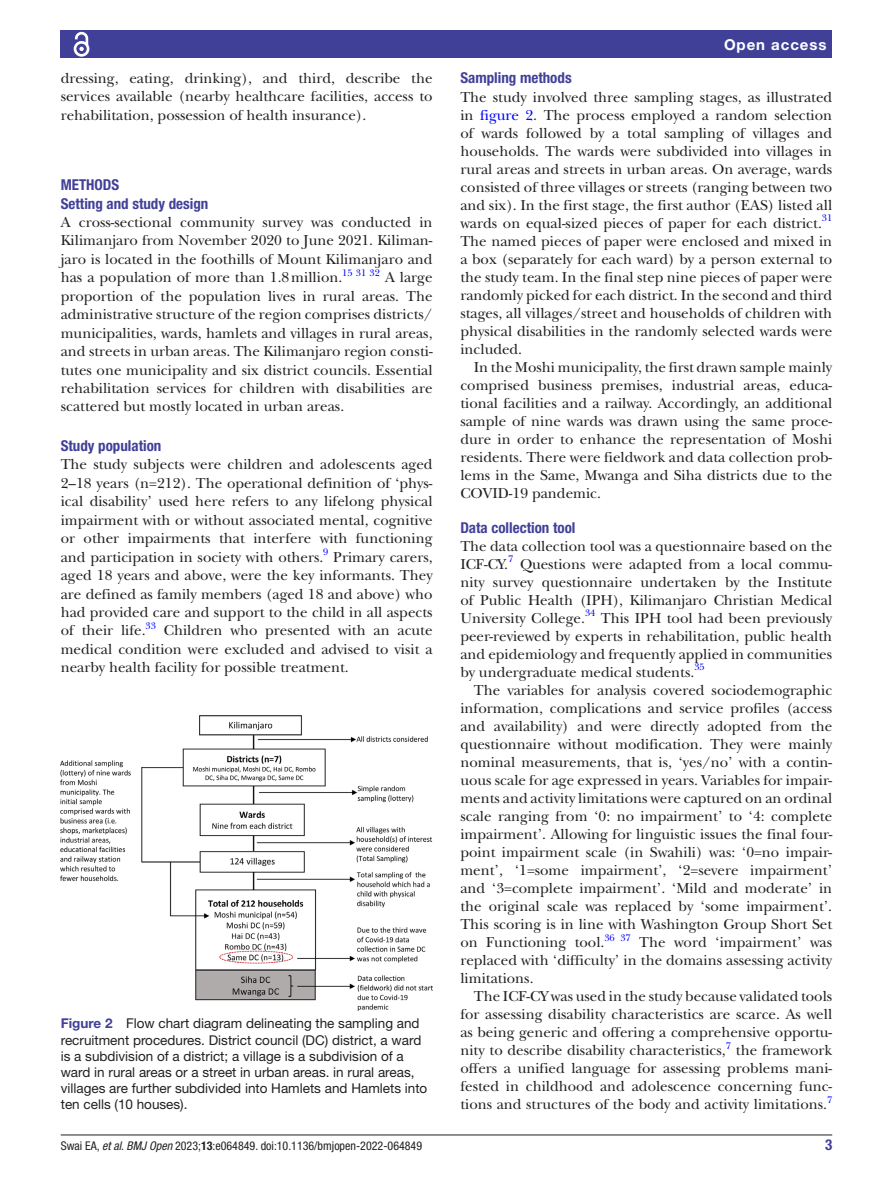
<style>
.page{position:relative;width:893px;height:1191px;background:#fff}
.page>*{position:absolute;margin:0;border:0;box-sizing:border-box;transform-origin:0 0}
.t1{font:15px/18px "New Baskerville";color:#231f20;text-align:justify}
.t2{font:700 condensed 15px/18.5px "Helvetica Neue LT Std";color:#414099}
.t3{font:700 15px "Helvetica Neue LT Std";letter-spacing:.065em;color:#fff}
.t4{font:13.5px/16.2px "Helvetica Neue LT Std";color:#231f20}
.t5{font:condensed 12px "Helvetica Neue LT Std";color:#231f20}
.t6{font:9.9px "New Baskerville";color:#00f}
.s1{font-weight:700;color:#414099}
.s2{color:#00f}
.s3{font-style:italic}
.s4{font-weight:700}
</style>
<div class="page">
<hr style="left:61px;top:1134px;width:771px;height:1px;background:#231f20">
<div style="left:61px;top:31px;width:771px;height:27px;background:#414099"></div>
<svg style="left:73px;top:31px;width:17px;height:26px"></svg>
<img style="left:61px;top:715px;width:372px;height:295px">
<p class="t1" style="left:61px;top:69px;width:373px;line-height:18.5px">dressing, eating, drinking), and third, describe the services available (nearby healthcare facilities, access to rehabilitation, possession of health insurance).</p>
<p class="t2" style="left:61px;top:175px;width:149px">METHODS<br>Setting and study design</p>
<p class="t1" style="left:61px;top:213px;width:373px;line-height:18.5px">A cross-sectional community survey was conducted in Kilimanjaro from November 2020 to June 2021. Kiliman&shy;jaro is located in the foothills of Mount Kilimanjaro and has a population of more than 1.8million.<sup>15</sup> <sup>31</sup> <sup>32</sup> A large proportion of the population lives in rural areas. The administrative structure of the region comprises districts/ municipalities, wards, hamlets and villages in rural areas, and streets in urban areas. The Kilimanjaro region consti&shy;tutes one municipality and six district councils. Essential rehabilitation services for children with disabilities are scattered but mostly located in urban areas.</p>
<p class="t2" style="left:61px;top:436px;width:102px">Study population</p>
<p class="t1" style="left:61px;top:455px;width:373px;line-height:18.5px">The study subjects were children and adolescents aged 2–18 years (n=212). The operational definition of ‘phys&shy;ical disability’ used here refers to any lifelong physical impairment with or without associated mental, cognitive or other impairments that interfere with functioning and participation in society with others.<sup>9</sup> Primary carers, aged 18 years and above, were the key informants. They are defined as family members (aged 18 and above) who had provided care and support to the child in all aspects of their life.</p>
<p class="t6" style="left:146px;top:619px;width:12px">33</p>
<p class="t1" style="left:61px;top:621px;width:373px;line-height:18.5px;text-indent:103px">Children who presented with an acute medical condition were excluded and advised to visit a nearby health facility for possible treatment.</p>
<p class="t4" style="left:61px;top:1015px;width:368px"><span class="s1">Figure 2</span> Flow chart diagram delineating the sampling and recruitment procedures. District council (DC) district, a ward is a subdivision of a district; a village is a subdivision of a ward in rural areas or a street in urban areas. in rural areas, villages are further subdivided into Hamlets and Hamlets into ten cells (10 houses).</p>
<p class="t3" style="left:724px;top:35px;width:104px">Open access</p>
<p class="t2" style="left:460px;top:69px;width:113px">Sampling methods</p>
<p class="t1" style="left:460px;top:88px;width:373px">The study involved three sampling stages, as illustrated in <span class="s2">figure 2</span>. The process employed a random selection of wards followed by a total sampling of villages and households. The wards were subdivided into villages in rural areas and streets in urban areas. On average, wards consisted of three villages or streets (ranging between two and six). In the first stage, the first author (EAS) listed all wards on equal-sized pieces of paper for each district.</p>
<p class="t6" style="left:822px;top:212px;width:12px">31</p>
<p class="t1" style="left:460px;top:232px;width:373px">The named pieces of paper were enclosed and mixed in a box (separately for each ward) by a person external to the study team. In the final step nine pieces of paper were randomly picked for each district. In the second and third stages, all villages/street and households of children with physical disabilities in the randomly selected wards were included.</p>
<p class="t1" style="left:460px;top:358px;width:373px;text-indent:14px">In the Moshi municipality, the first drawn sample mainly comprised business premises, industrial areas, educa&shy;tional facilities and a railway. Accordingly, an additional sample of nine wards was drawn using the same proce&shy;dure in order to enhance the representation of Moshi residents. There were fieldwork and data collection prob&shy;lems in the Same, Mwanga and Siha districts due to the COVID-19 pandemic.</p>
<p class="t2" style="left:460px;top:518px;width:117px">Data collection tool</p>
<p class="t1" style="left:460px;top:537px;width:373px">The data collection tool was a questionnaire based on the ICF-CY.<sup>7</sup> Questions were adapted from a local commu&shy;nity survey questionnaire undertaken by the Institute of Public Health (IPH), Kilimanjaro Christian Medical University College.</p>
<p class="t6" style="left:585px;top:607px;width:12px">34</p>
<p class="t1" style="left:460px;top:609px;width:373px;text-indent:140px">This IPH tool had been previously peer-reviewed by experts in rehabilitation, public health and epidemiology and frequently applied in communities by undergraduate medical students.</p>
<p class="t6" style="left:694px;top:661px;width:12px">35</p>
<p class="t1" style="left:460px;top:681px;width:373px;text-indent:14px">The variables for analysis covered sociodemographic information, complications and service profiles (access and availability) and were directly adopted from the questionnaire without modification. They were mainly nominal measurements, that is, ‘yes/no’ with a contin&shy;uous scale for age expressed in years. Variables for impair&shy;ments and activity limitations were captured on an ordinal scale ranging from ‘0: no impairment’ to ‘4: complete impairment’. Allowing for linguistic issues the final four&shy;point impairment scale (in Swahili) was: ‘0=no impair&shy;ment’, ‘1=some impairment’, ‘2=severe impairment’ and ‘3=complete impairment’. ‘Mild and moderate’ in the original scale was replaced by ‘some impairment’.<br>This scoring is in line with Washington Group Short Set on Functioning tool.</p>
<p class="t6" style="left:604px;top:931px;width:28px">36 37</p>
<p class="t1" style="left:460px;top:933px;width:373px;text-indent:179px">The word ‘impairment’ was replaced with ‘difficulty’ in the domains assessing activity limitations.</p>
<p class="t1" style="left:460px;top:987px;width:373px;text-indent:14px">The ICF-CY was used in the study because validated tools for assessing disability characteristics are scarce. As well as being generic and offering a comprehensive opportu&shy;nity to describe disability characteristics,</p>
<p class="t6" style="left:726px;top:1039px;width:7px">7</p>
<p class="t1" style="left:460px;top:1041px;width:373px;text-indent:275px">the framework offers a unified language for assessing problems mani&shy;fested in childhood and adolescence concerning func&shy;tions and structures of the body and activity limitations.</p>
<p class="t6" style="left:827px;top:1093px;width:7px">7</p>
<p class="t5" style="left:61px;top:1138px;width:363px">Swai EA, <span class="s3">et al</span>. <span class="s3">BMJ Open</span> 2023;<span class="s4">13</span>:e064849. doi:10.1136/bmjopen-2022-064849</p>
<p class="t2" style="left:825px;top:1134px;width:9px">3</p>
</div>
